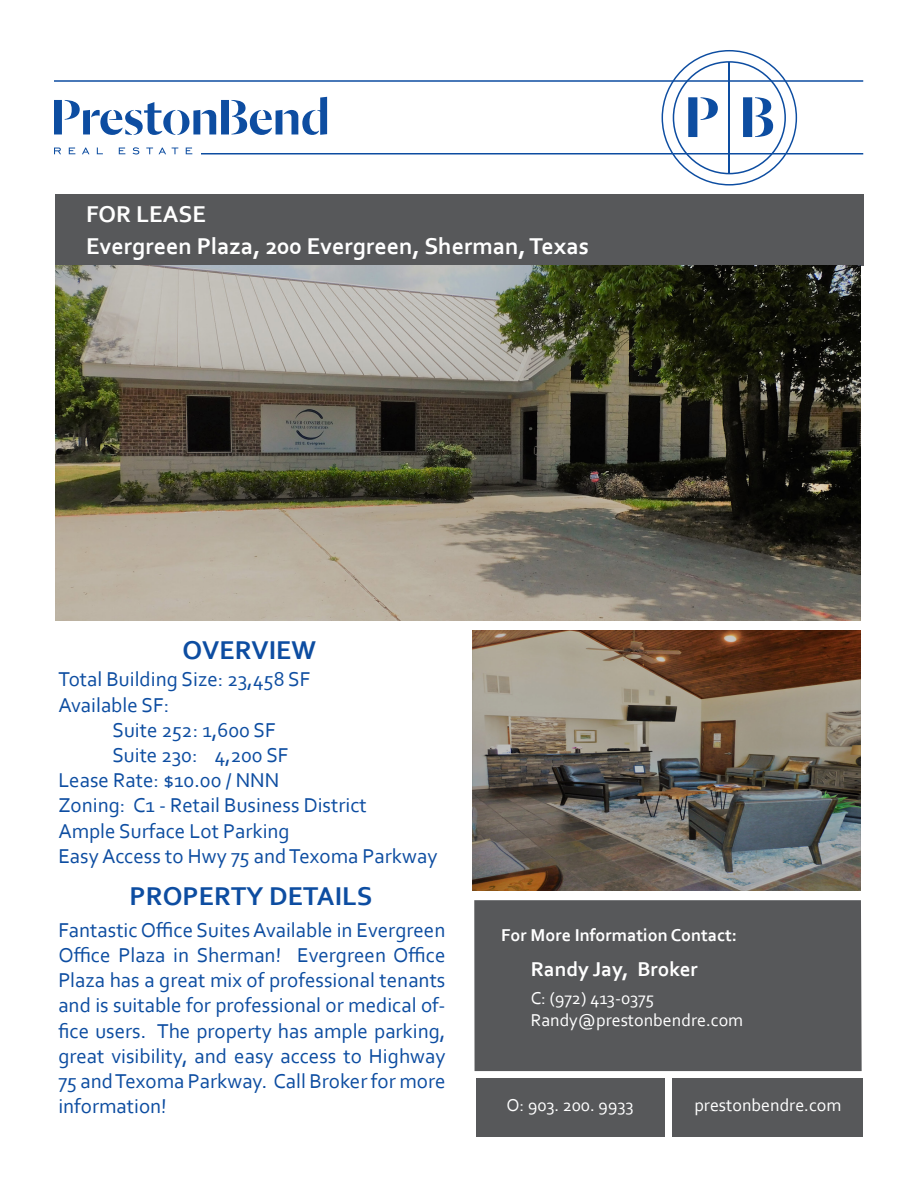
<style>
.page{position:relative;width:918px;height:1188px;background:#fff}
.page>*{position:absolute;margin:0;border:0;box-sizing:border-box;transform-origin:0 0}
.t1{font:700 27px "Corbel";color:#0d4da1}
.t2{font:700 24px "Corbel";color:#fff}
.t3{font:21px/25.2px "Corbel";color:#0d4da1}
.t4{font:700 21px "Corbel";color:#fff}
.t5{font:18px "Corbel";color:#fff}
.t6{font:700 18px "Corbel";color:#fff}
.t7{font:18px "Corbel";letter-spacing:-.02em;color:#fff}
</style>
<div class="page">
<hr style="left:54px;top:80px;width:809px;height:2px;background:#0d4da1">
<hr style="left:201px;top:153px;width:662px;height:1px;background:#0d4da1">
<svg style="left:662px;top:50px;width:135px;height:136px"></svg>
<hr style="left:729px;top:62px;width:1px;height:112px;background:#0d4da1">
<svg style="left:54px;top:97px;width:273px;height:38px"></svg>
<svg style="left:54px;top:148px;width:7px;height:6px"></svg>
<svg style="left:69px;top:148px;width:6px;height:6px"></svg>
<svg style="left:82px;top:148px;width:7px;height:6px"></svg>
<svg style="left:119px;top:148px;width:6px;height:6px"></svg>
<svg style="left:133px;top:147px;width:6px;height:7px"></svg>
<svg style="left:146px;top:148px;width:7px;height:6px"></svg>
<svg style="left:159px;top:148px;width:7px;height:6px"></svg>
<svg style="left:172px;top:148px;width:6px;height:6px"></svg>
<svg style="left:186px;top:148px;width:6px;height:6px"></svg>
<div style="left:474px;top:900px;width:388px;height:171px;background:#57585a"></div>
<div style="left:476px;top:1078px;width:188px;height:58px;background:#57585a"></div>
<div style="left:673px;top:1078px;width:190px;height:58px;background:#57585a"></div>
<div style="left:56px;top:194px;width:808px;height:72px;background:#57585a"></div>
<img style="left:472px;top:631px;width:389px;height:259px">
<img style="left:56px;top:266px;width:805px;height:355px">
<p class="t2" style="left:86px;top:199px;width:121px">FOR LEASE</p>
<p class="t2" style="left:86px;top:231px;width:504px">Evergreen Plaza, 200 Evergreen, Sherman, Texas</p>
<p class="t1" style="left:183px;top:633px;width:135px">OVERVIEW</p>
<p class="t3" style="left:58px;top:666px;width:254px">Total Building Size: 23,458 SF</p>
<p class="t3" style="left:112px;top:692px;width:165px;text-indent:-54px">Available SF:<br>Suite 252: 1,600 SF</p>
<p class="t3" style="left:112px;top:742px;width:178px">Suite 230: 4,200 SF</p>
<p class="t3" style="left:58px;top:767px;width:223px">Lease Rate: $10.00 / NNN</p>
<p class="t3" style="left:58px;top:792px;width:310px">Zoning: C1 - Retail Business District</p>
<p class="t3" style="left:58px;top:818px;width:233px">Ample Surface Lot Parking</p>
<p class="t3" style="left:58px;top:843px;width:381px">Easy Access to Hwy 75 and Texoma Parkway</p>
<p class="t1" style="left:129px;top:879px;width:244px">PROPERTY DETAILS</p>
<p class="t3" style="left:58px;top:917px;width:389px;text-align:justify">Fantastic Office Suites Available in Evergreen Office Plaza in Sherman! Evergreen Office Plaza has a great mix of professional tenants and is suitable for professional or medical of&shy;fice users. The property has ample parking, great visibility, and easy access to Highway 75 and Texoma Parkway. Call Broker for more information!</p>
<p class="t6" style="left:501px;top:924px;width:237px">For More Information Contact:</p>
<p class="t4" style="left:531px;top:956px;width:169px">Randy Jay, Broker</p>
<p class="t7" style="left:531px;top:987px;width:125px">C: (972) 413-0375</p>
<p class="t5" style="left:531px;top:1008px;width:214px">Randy@prestonbendre.com</p>
<p class="t5" style="left:507px;top:1094px;width:129px">O: 903. 200. 9933</p>
<p class="t5" style="left:694px;top:1094px;width:149px">prestonbendre.com</p>
</div>
